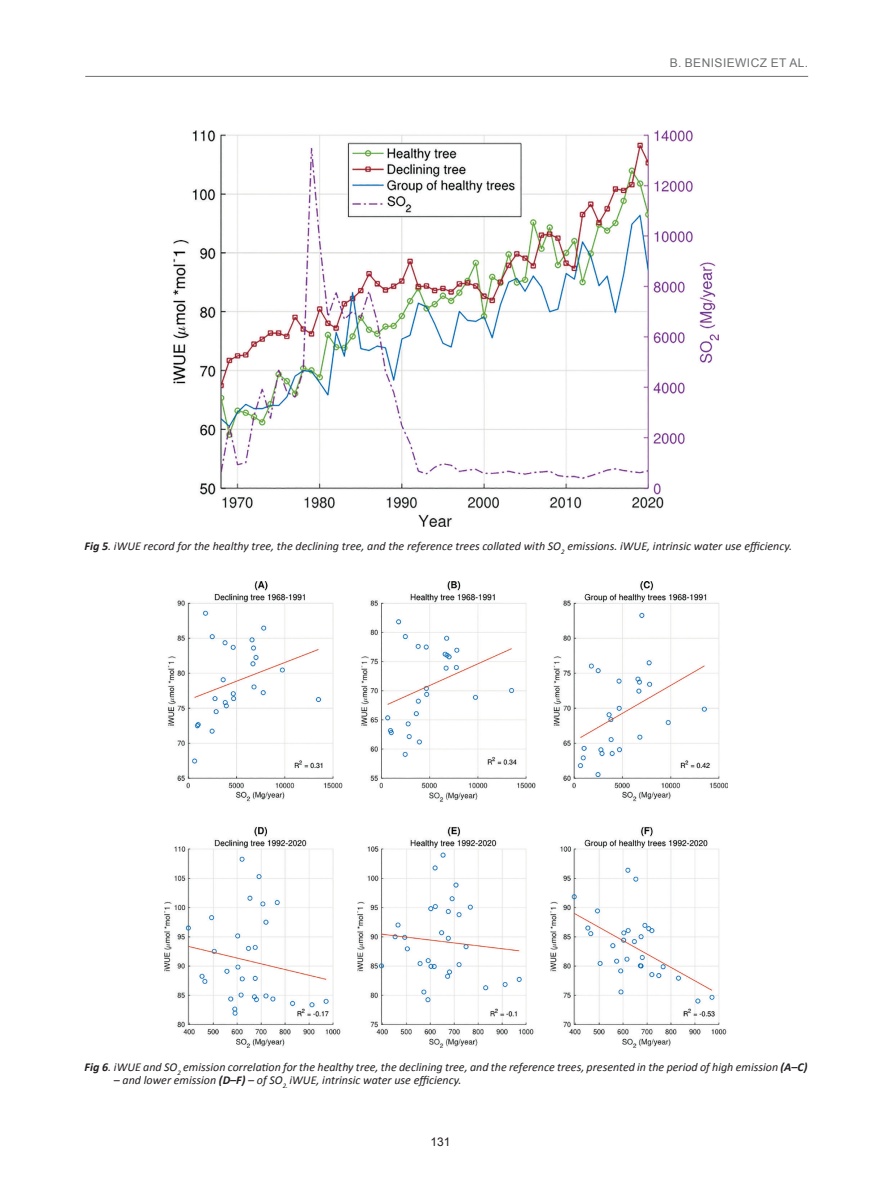
<style>
.page{position:relative;width:893px;height:1191px;background:#fff}
.page>*{position:absolute;margin:0;border:0;box-sizing:border-box;transform-origin:0 0}
.Captions{font:italic 12px "Calibri";color:#231f20}
.t1{font:12px "Arial";letter-spacing:.035em;color:#6d6f71}
.t2{font:12px "Arial";color:#231f20}
.s1{font-weight:700}
</style>
<div class="page">
<hr style="left:85px;top:76px;width:723px;height:1px;background:#6d6f71">
<img style="left:173px;top:130px;width:546px;height:397px">
<img style="left:164px;top:581px;width:564px;height:466px">
<p class="t1" style="left:670px;top:55px;width:140px">B. BENISIEWICZ ET AL.</p>
<p class="Captions" style="left:85px;top:537px;width:709px"><span class="s1">Fig 5</span>. iWUE record for the healthy tree, the declining tree, and the reference trees collated with SO<sub>2</sub> emissions. iWUE, intrinsic water use efficiency.</p>
<p class="Captions" style="left:85px;top:1058px;width:724px"><span class="s1">Fig 6</span>. iWUE and SO<sub>2</sub> emission correlation for the healthy tree, the declining tree, and the reference trees, presented in the period of high emission <span class="s1">(A–C)</span></p>
<p class="Captions" style="left:114px;top:1071px;width:349px">– and lower emission <span class="s1">(D–F)</span> – of SO<sub>2.</sub> iWUE, intrinsic water use efficiency.</p>
<p class="t2" style="left:430px;top:1132px;width:22px">131</p>
</div>
